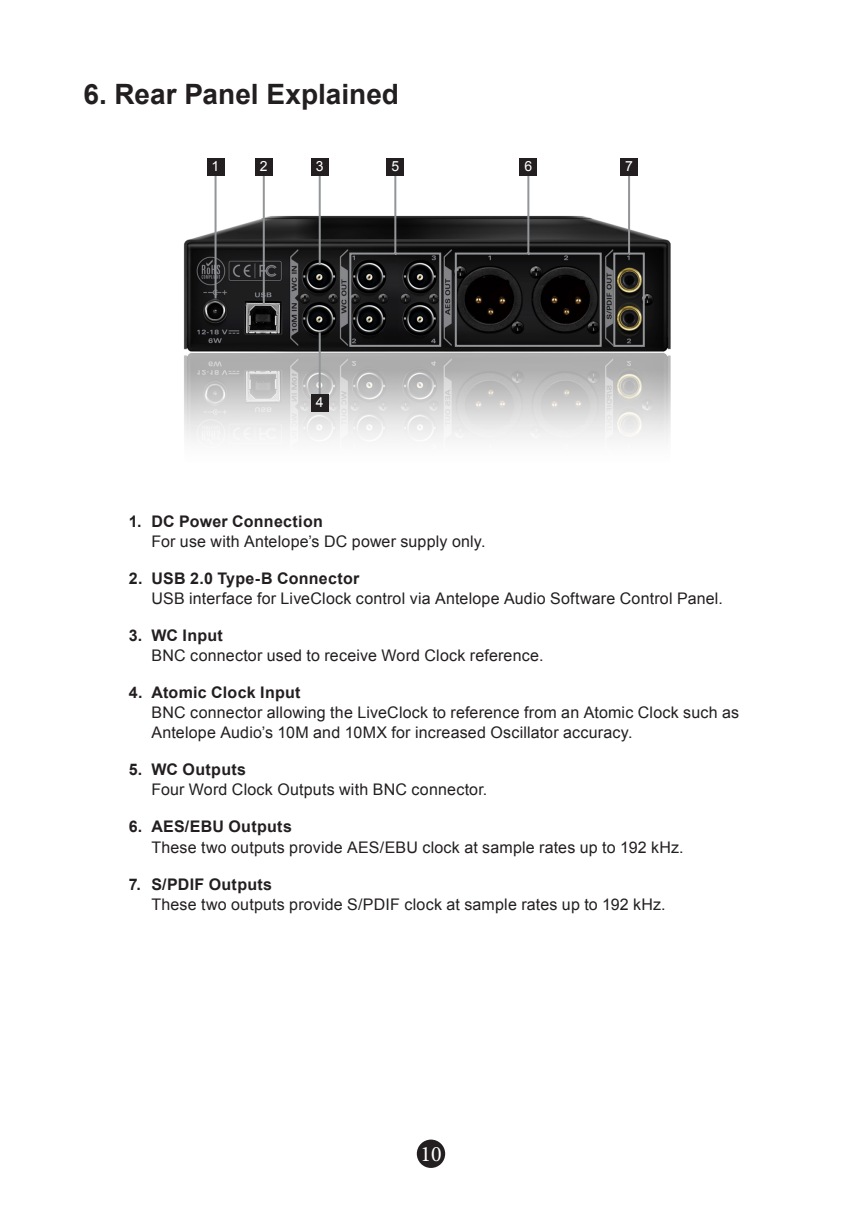
<style>
.page{position:relative;width:862px;height:1214px;background:#fff}
.page>*{position:absolute;margin:0;border:0;box-sizing:border-box;transform-origin:0 0}
.Heading_1{font:700 28px "Arial";color:#231f20}
.t1{font:22px "Minion Pro";color:#fff}
.t2{font:16px/20px "Arial";letter-spacing:.01em;color:#231f20}
.t3{font:14px "Arial";color:#fff}
.s1{font-weight:700}
</style>
<div class="page">
<div style="left:417px;top:1139px;width:28px;height:28px;background:#231f20;border-radius:50%"></div>
<img style="left:183px;top:164px;width:488px;height:276px">
<svg style="left:348px;top:170px;width:94px;height:178px"></svg>
<svg style="left:612px;top:170px;width:34px;height:178px"></svg>
<svg style="left:454px;top:170px;width:149px;height:178px"></svg>
<hr style="left:263px;top:175px;width:2px;height:130px;background:#939598">
<hr style="left:319px;top:175px;width:2px;height:90px;background:#939598">
<hr style="left:319px;top:332px;width:2px;height:63px;background:#939598">
<hr style="left:214px;top:173px;width:2px;height:125px;background:#939598">
<div style="left:255px;top:158px;width:17px;height:17px;background:#231f20"></div>
<div style="left:311px;top:158px;width:17px;height:17px;background:#231f20"></div>
<div style="left:311px;top:394px;width:17px;height:17px;background:#231f20"></div>
<div style="left:387px;top:158px;width:17px;height:17px;background:#231f20"></div>
<div style="left:620px;top:158px;width:17px;height:17px;background:#231f20"></div>
<div style="left:520px;top:158px;width:17px;height:17px;background:#231f20"></div>
<div style="left:207px;top:158px;width:17px;height:17px;background:#231f20"></div>
<p class="Heading_1" style="left:83px;top:75px;width:317px">6. Rear Panel Explained</p>
<p class="t3" style="left:212px;top:157px;width:9px">1</p>
<p class="t3" style="left:391px;top:157px;width:9px">5</p>
<p class="t3" style="left:524px;top:157px;width:9px">6</p>
<p class="t3" style="left:625px;top:157px;width:9px">7</p>
<p class="t3" style="left:260px;top:157px;width:9px">2</p>
<p class="t3" style="left:316px;top:157px;width:9px">3</p>
<p class="t3" style="left:316px;top:392px;width:9px">4</p>
<p class="t2" style="left:151px;top:511px;width:336px;text-indent:-23px"><span class="s1">1. DC Power Connection<br></span>For use with Antelope’s DC power supply only.</p>
<p class="t2" style="left:151px;top:568px;width:573px;text-indent:-23px"><span class="s1">2. USB 2.0 Type-B Connector<br></span>USB interface for LiveClock control via Antelope Audio Software Control Panel.</p>
<p class="t2" style="left:151px;top:625px;width:393px;text-indent:-23px"><span class="s1">3. WC Input<br></span>BNC connector used to receive Word Clock reference.</p>
<p class="t2" style="left:151px;top:682px;width:589px;text-indent:-23px"><span class="s1">4. Atomic Clock Input<br></span>BNC connector allowing the LiveClock to reference from an Atomic Clock such as<br>Antelope Audio’s 10M and 10MX for increased Oscillator accuracy.</p>
<p class="t2" style="left:151px;top:760px;width:337px;text-indent:-23px"><span class="s1">5. WC Outputs<br></span>Four Word Clock Outputs with BNC connector.</p>
<p class="t2" style="left:151px;top:817px;width:534px;text-indent:-23px"><span class="s1">6. AES/EBU Outputs<br></span>These two outputs provide AES/EBU clock at sample rates up to 192 kHz.</p>
<p class="t2" style="left:151px;top:874px;width:516px;text-indent:-23px"><span class="s1">7. S/PDIF Outputs<br></span>These two outputs provide S/PDIF clock at sample rates up to 192 kHz.</p>
<h2 class="t1" style="left:420px;top:1138px;width:23px">10</h2>
</div>
